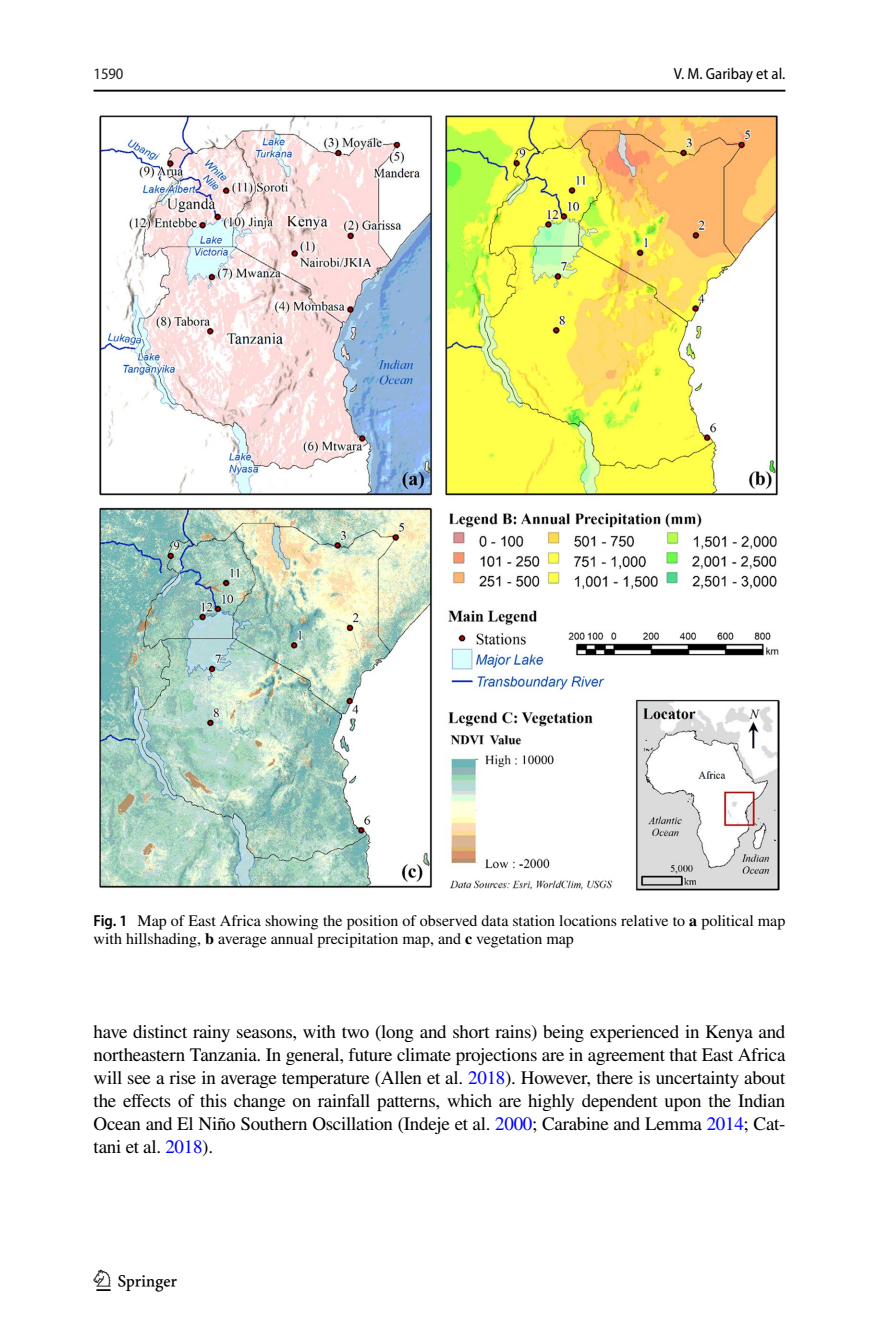
<style>
.page{position:relative;width:879px;height:1333px;background:#fff}
.page>*{position:absolute;margin:0;border:0;box-sizing:border-box;transform-origin:0 0}
.t1{font:30px "Springnew Regular 4";color:#000}
.t2{font:19px/23px "STIX";letter-spacing:-.015em;color:#000;text-align:justify}
.t3{font:16px/18.4px "STIX";color:#000}
.t4{font:semi-condensed 16px "Myriad Pro";color:#000}
.t5{font:16px "Adv T Tc 488 b 0 e 63";color:#231f20}
.s1{font-family:"Myriad Pro";font-weight:600;font-stretch:semi-condensed}
.s2{font-weight:700}
.s3{color:#00f}
</style>
<div class="page">
<hr style="left:94px;top:90px;width:691px;height:2px;background:#000">
<img style="left:99px;top:116px;width:681px;height:774px">
<p class="t5" style="left:94px;top:68px;width:31px">1590</p>
<p class="t4" style="left:674px;top:65px;width:113px">V. M. Garibay et al.</p>
<p class="t3" style="left:94px;top:912px;width:693px"><span class="s1">Fig. 1</span> Map of East Africa showing the position of observed data station locations relative to <span class="s2">a</span> political map with hillshading, <span class="s2">b</span> average annual precipitation map, and <span class="s2">c</span> vegetation map</p>
<p class="t2" style="left:94px;top:1021px;width:693px">have distinct rainy seasons, with two (long and short rains) being experienced in Kenya and northeastern Tanzania. In general, future climate projections are in agreement that East Africa will see a rise in average temperature (Allen et al. <span class="s3">2018</span>). However, there is uncertainty about the effects of this change on rainfall patterns, which are highly dependent upon the Indian Ocean and El Niño Southern Oscillation (Indeje et al. <span class="s3">2000</span>; Carabine and Lemma <span class="s3">2014</span>; Cat&shy;tani et al. <span class="s3">2018</span>).</p>
<h1 class="t1" style="left:96px;top:1269px;width:83px">1 3</h1>
</div>
